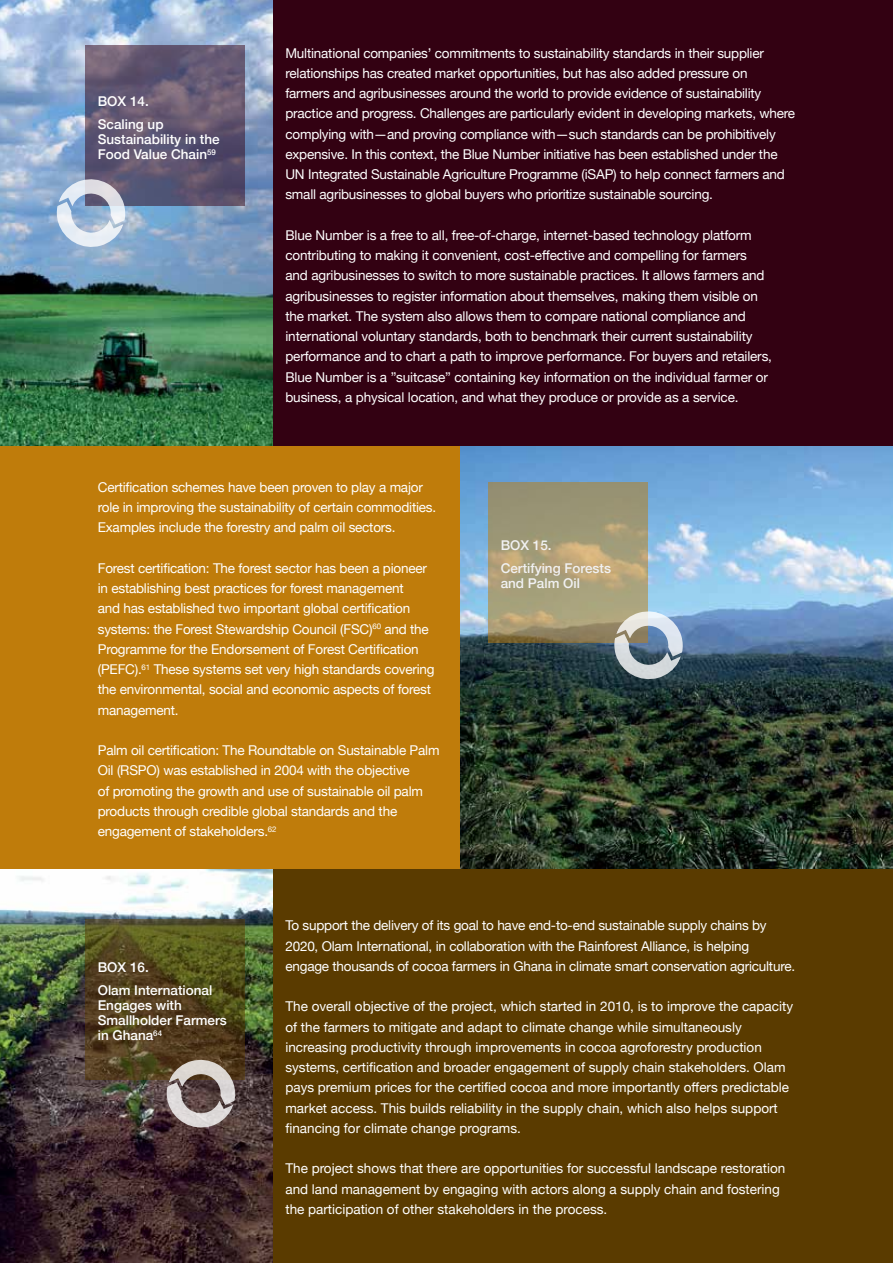
<style>
.page{position:relative;width:893px;height:1263px;background:#fff}
.page>*{position:absolute;margin:0;border:0;box-sizing:border-box;transform-origin:0 0}
.t1{font:13.5px/20.2px "Helvetica Neue";letter-spacing:-.015em;color:#fff}
.t2{font:500 13.5px/15px "Helvetica Neue";color:#fff}
.t3{font:500 13.5px/23.5px "Helvetica Neue";color:#f1f1f2}
</style>
<div class="page">
<div style="left:0;top:0;width:893px;height:446px;background:#330112"></div>
<div style="left:0;top:868px;width:893px;height:395px;background:#5a3b00"></div>
<img style="left:0;top:0;width:273px;height:446px">
<img style="left:0;top:868px;width:273px;height:395px">
<div style="left:0;top:446px;width:893px;height:422px;background:#bf7c0b"></div>
<img style="left:460px;top:446px;width:433px;height:422px">
<svg style="left:85px;top:46px;width:160px;height:160px;background:#625771"></svg>
<svg style="left:85px;top:919px;width:160px;height:160px;background:#54481f"></svg>
<svg style="left:488px;top:483px;width:160px;height:160px;background:#a49a74"></svg>
<svg style="left:46px;top:169px;width:89px;height:92px;background:#9fb1ca"></svg>
<svg style="left:604px;top:601px;width:88px;height:92px;background:#7e8e94"></svg>
<svg style="left:156px;top:1049px;width:89px;height:92px;background:#77665e"></svg>
<p class="t2" style="left:98px;top:88px;width:67px;line-height:23.5px">BOX 14.<br>Scaling up</p>
<p class="t2" style="left:98px;top:131px;width:123px">Sustainability in the<br>Food Value Chain<sup>59</sup></p>
<p class="t1" style="left:285px;top:43px;width:511px">Multinational companies’ commitments to sustainability standards in their supplier relationships has created market opportunities, but has also added pressure on farmers and agribusinesses around the world to provide evidence of sustainability practice and progress. Challenges are particularly evident in developing markets, where complying with—and proving compliance with—such standards can be prohibitively expensive. In this context, the Blue Number initiative has been established under the UN Integrated Sustainable Agriculture Programme (iSAP) to help connect farmers and small agribusinesses to global buyers who prioritize sustainable sourcing.</p>
<p class="t1" style="left:285px;top:226px;width:488px">Blue Number is a free to all, free-of-charge, internet-based technology platform contributing to making it convenient, cost-effective and compelling for farmers and agribusinesses to switch to more sustainable practices. It allows farmers and agribusinesses to register information about themselves, making them visible on the market. The system also allows them to compare national compliance and international voluntary standards, both to benchmark their current sustainability performance and to chart a path to improve performance. For buyers and retailers, Blue Number is a ”suitcase” containing key information on the individual farmer or business, a physical location, and what they produce or provide as a service.</p>
<p class="t1" style="left:98px;top:478px;width:340px">Certification schemes have been proven to play a major role in improving the sustainability of certain commodities.<br>Examples include the forestry and palm oil sectors.</p>
<p class="t1" style="left:98px;top:559px;width:338px">Forest certification: The forest sector has been a pioneer in establishing best practices for forest management<br>and has established two important global certification systems: the Forest Stewardship Council (FSC)<sup>60</sup> and the Programme for the Endorsement of Forest Certification (PEFC).<sup>61</sup> These systems set very high standards covering the environmental, social and economic aspects of forest management.</p>
<p class="t1" style="left:98px;top:741px;width:343px">Palm oil certification: The Roundtable on Sustainable Palm Oil (RSPO) was established in 2004 with the objective<br>of promoting the growth and use of sustainable oil palm products through credible global standards and the engagement of stakeholders.<sup>62</sup></p>
<p class="t3" style="left:501px;top:532px;width:112px">BOX 15.<br>Certifying Forests</p>
<p class="t3" style="left:501px;top:571px;width:81px">and Palm Oil</p>
<p class="t2" style="left:98px;top:954px;width:116px;line-height:23.5px">BOX 16.<br>Olam International</p>
<p class="t2" style="left:98px;top:997px;width:131px">Engages with<br>Smallholder Farmers in Ghana<sup>64</sup></p>
<p class="t1" style="left:285px;top:916px;width:511px">To support the delivery of its goal to have end-to-end sustainable supply chains by<br>2020, Olam International, in collaboration with the Rainforest Alliance, is helping engage thousands of cocoa farmers in Ghana in climate smart conservation agriculture.</p>
<p class="t1" style="left:285px;top:997px;width:509px">The overall objective of the project, which started in 2010, is to improve the capacity of the farmers to mitigate and adapt to climate change while simultaneously increasing productivity through improvements in cocoa agroforestry production systems, certification and broader engagement of supply chain stakeholders. Olam pays premium prices for the certified cocoa and more importantly offers predictable market access. This builds reliability in the supply chain, which also helps support financing for climate change programs.</p>
<p class="t1" style="left:285px;top:1159px;width:501px">The project shows that there are opportunities for successful landscape restoration and land management by engaging with actors along a supply chain and fostering the participation of other stakeholders in the process.</p>
</div>
